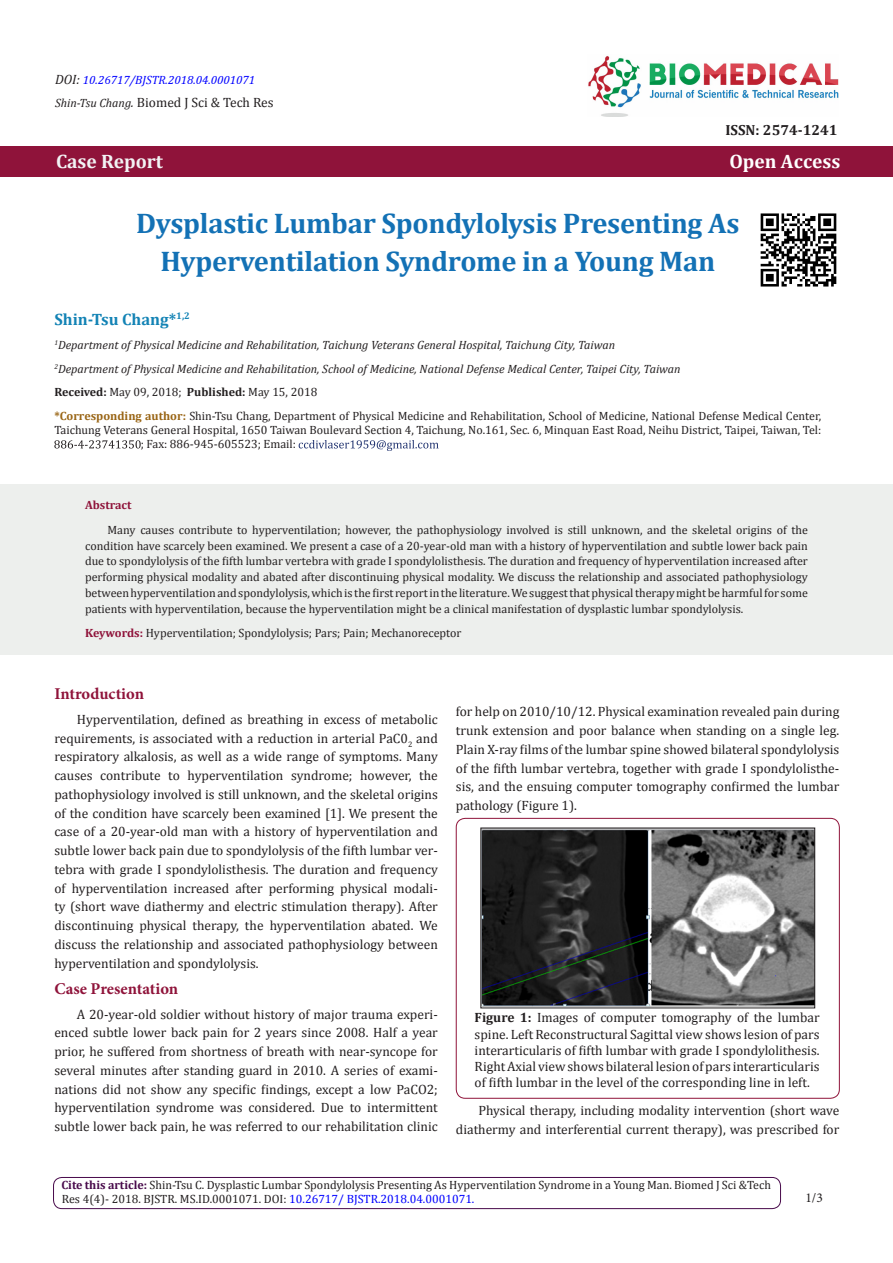
<style>
.page{position:relative;width:893px;height:1263px;background:#fff}
.page>*{position:absolute;margin:0;border:0;box-sizing:border-box;transform-origin:0 0}
.t1{font:700 28.5px/37.5px "Cambria";letter-spacing:-.01em;color:#1371b5;text-align:center}
.t2{font:700 19.5px "Cambria";color:#f2f3f4}
.t3{font:700 19.5px "Cambria";color:#fff}
.t4{font:700 16.5px "Minion Pro";letter-spacing:-.005em;color:#8f133a}
.t5{font:700 16.5px "Cambria";color:#1383b5}
.t6{font:700 14.7px "Cambria";color:#231f20}
.t7{font:13.5px/18.8px "Cambria";color:#231f20;text-align:justify}
.t8{font:13.5px "Minion Pro";color:#231f20}
.t9{font:12px/15.8px "Cambria";color:#231f20;text-align:justify}
.t10{font:italic 12px "Cambria";color:#231f20}
.t11{font:italic 12px "Cambria";color:#00f}
.t12{font:700 12px "Cambria";color:#8f133a}
.s1{font-size:13.5px;color:#231f20}
.s2{font-style:italic;font-size:12px}
.s3{font-style:italic}
.s4{font-weight:700}
.s5{font-weight:700;color:#996515}
.s6{font-weight:700;color:#8f133a}
.s7{font-weight:700;color:#480a4b}
.s8{color:#00f}
</style>
<div class="page">
<svg style="left:54px;top:440px;width:87px;height:8px"></svg>
<svg style="left:299px;top:440px;width:140px;height:11px"></svg>
<div style="left:53px;top:1177px;width:728px;height:32px;border:1px solid #480a4b;border-radius:8px"></div>
<div style="left:0;top:146px;width:893px;height:31px;background:#8f133a"></div>
<div style="left:456px;top:818px;width:384px;height:281px;border:1px solid #8f133a;border-radius:9px"></div>
<img style="left:483px;top:830px;width:330px;height:176px">
<div style="left:481px;top:828px;width:334px;height:180px;border:1px solid #231f20"></div>
<img style="left:588px;top:56px;width:251px;height:61px">
<div style="left:0;top:484px;width:893px;height:171px;background:#edefed"></div>
<img style="left:760px;top:213px;width:77px;height:74px">
<p class="t11" style="left:55px;top:72px;width:202px"><span class="s1">DOI:</span> 10.26717/BJSTR.2018.04.0001071</p>
<p class="t7" style="left:55px;top:93px;width:220px"><span class="s2">Shin-Tsu Chang</span><span class="s3">.</span> Biomed J Sci &amp; Tech Res</p>
<p class="t6" style="left:725px;top:119px;width:114px">ISSN: 2574-1241</p>
<p class="t2" style="left:56px;top:147px;width:108px">Case Report</p>
<p class="t3" style="left:729px;top:147px;width:112px">Open Access</p>
<p class="t1" style="left:136px;top:204px;width:605px">Dysplastic Lumbar Spondylolysis Presenting As<br>Hyperventilation Syndrome in a Young Man</p>
<p class="t5" style="left:54px;top:307px;width:137px">Shin-Tsu Chang*<sup>1,2</sup></p>
<p class="t10" style="left:54px;top:336px;width:562px"><sup>1</sup>Department of Physical Medicine and Rehabilitation, Taichung Veterans General Hospital, Taichung City, Taiwan</p>
<p class="t10" style="left:54px;top:360px;width:628px"><sup>2</sup>Department of Physical Medicine and Rehabilitation, School of Medicine, National Defense Medical Center, Taipei City, Taiwan</p>
<p class="t9" style="left:54px;top:384px;width:264px"><span class="s4">Received:</span> May 09, 2018; <span class="s4">Published:</span> May 15, 2018</p>
<p class="t9" style="left:54px;top:408px;width:768px"><span class="s5">*Corresponding author:</span> Shin-Tsu Chang, Department of Physical Medicine and Rehabilitation, School of Medicine, National Defense Medical Center,</p>
<p class="t9" style="left:54px;top:422px;width:768px">Taichung Veterans General Hospital, 1650 Taiwan Boulevard Section 4, Taichung, No.161, Sec. 6, Minquan East Road, Neihu District, Taipei, Taiwan, Tel:</p>
<p class="t9" style="left:141px;top:436px;width:157px">; Fax: 886-945-605523; Email:</p>
<p class="t12" style="left:85px;top:496px;width:48px">Abstract</p>
<p class="t9" style="left:85px;top:522px;width:724px;text-indent:22px">Many causes contribute to hyperventilation; however, the pathophysiology involved is still unknown, and the skeletal origins of the condition have scarcely been examined. We present a case of a 20-year-old man with a history of hyperventilation and subtle lower back pain due to spondylolysis of the fifth lumbar vertebra with grade I spondylolisthesis. The duration and frequency of hyperventilation increased after performing physical modality and abated after discontinuing physical modality. We discuss the relationship and associated pathophysiology between hyperventilation and spondylolysis, which is the first report in the literature. We suggest that physical therapy might be harmful for some patients with hyperventilation, because the hyperventilation might be a clinical manifestation of dysplastic lumbar spondylolysis.</p>
<p class="t9" style="left:85px;top:625px;width:378px"><span class="s6">Keywords:</span> Hyperventilation; Spondylolysis; Pars; Pain; Mechanoreceptor</p>
<p class="t4" style="left:54px;top:682px;width:91px">Introduction</p>
<p class="t7" style="left:54px;top:710px;width:385px;text-indent:22px">Hyperventilation, defined as breathing in excess of metabolic requirements, is associated with a reduction in arterial PaC0<sub>2</sub> and respiratory alkalosis, as well as a wide range of symptoms. Many causes contribute to hyperventilation syndrome; however, the pathophysiology involved is still unknown, and the skeletal origins of the condition have scarcely been examined [1]. We present the case of a 20-year-old man with a history of hyperventilation and subtle lower back pain due to spondylolysis of the fifth lumbar ver&shy;tebra with grade I spondylolisthesis. The duration and frequency of hyperventilation increased after performing physical modali&shy;ty (short wave diathermy and electric stimulation therapy). After discontinuing physical therapy, the hyperventilation abated. We discuss the relationship and associated pathophysiology between hyperventilation and spondylolysis.</p>
<p class="t4" style="left:54px;top:977px;width:125px">Case Presentation</p>
<p class="t7" style="left:54px;top:1004px;width:385px;text-indent:22px">A 20-year-old soldier without history of major trauma experi&shy;enced subtle lower back pain for 2 years since 2008. Half a year prior, he suffered from shortness of breath with near-syncope for several minutes after standing guard in 2010. A series of exami&shy;nations did not show any specific findings, except a low PaCO2; hyperventilation syndrome was considered. Due to intermittent subtle lower back pain, he was referred to our rehabilitation clinic</p>
<p class="t7" style="left:456px;top:702px;width:385px">for help on 2010/10/12. Physical examination revealed pain during trunk extension and poor balance when standing on a single leg.<br>Plain X-ray films of the lumbar spine showed bilateral spondylolysis of the fifth lumbar vertebra, together with grade I spondylolisthe&shy;sis, and the ensuing computer tomography confirmed the lumbar pathology (Figure 1).</p>
<p class="t7" style="left:475px;top:1010px;width:347px;line-height:16.2px"><span class="s4">Figure 1:</span> Images of computer tomography of the lumbar spine. Left Reconstructural Sagittal view shows lesion of pars interarticularis of fifth lumbar with grade I spondylolithesis.<br>Right Axial view shows bilateral lesion of pars interarticularis of fifth lumbar in the level of the corresponding line in left.</p>
<p class="t7" style="left:456px;top:1101px;width:385px;text-align:right">Physical therapy, including modality intervention (short wave diathermy and interferential current therapy), was prescribed for</p>
<p class="t9" style="left:61px;top:1177px;width:711px"><span class="s7">Cite this article:</span> Shin-Tsu C. Dysplastic Lumbar Spondylolysis Presenting As Hyperventilation Syndrome in a Young Man. Biomed J Sci &amp;Tech</p>
<p class="t9" style="left:62px;top:1191px;width:414px">Res 4(4)- 2018. BJSTR. MS.ID.0001071. DOI: <span class="s8">10.26717/ BJSTR.2018.04.0001071.</span></p>
<p class="t8" style="left:805px;top:1189px;width:19px">1/3</p>
</div>
